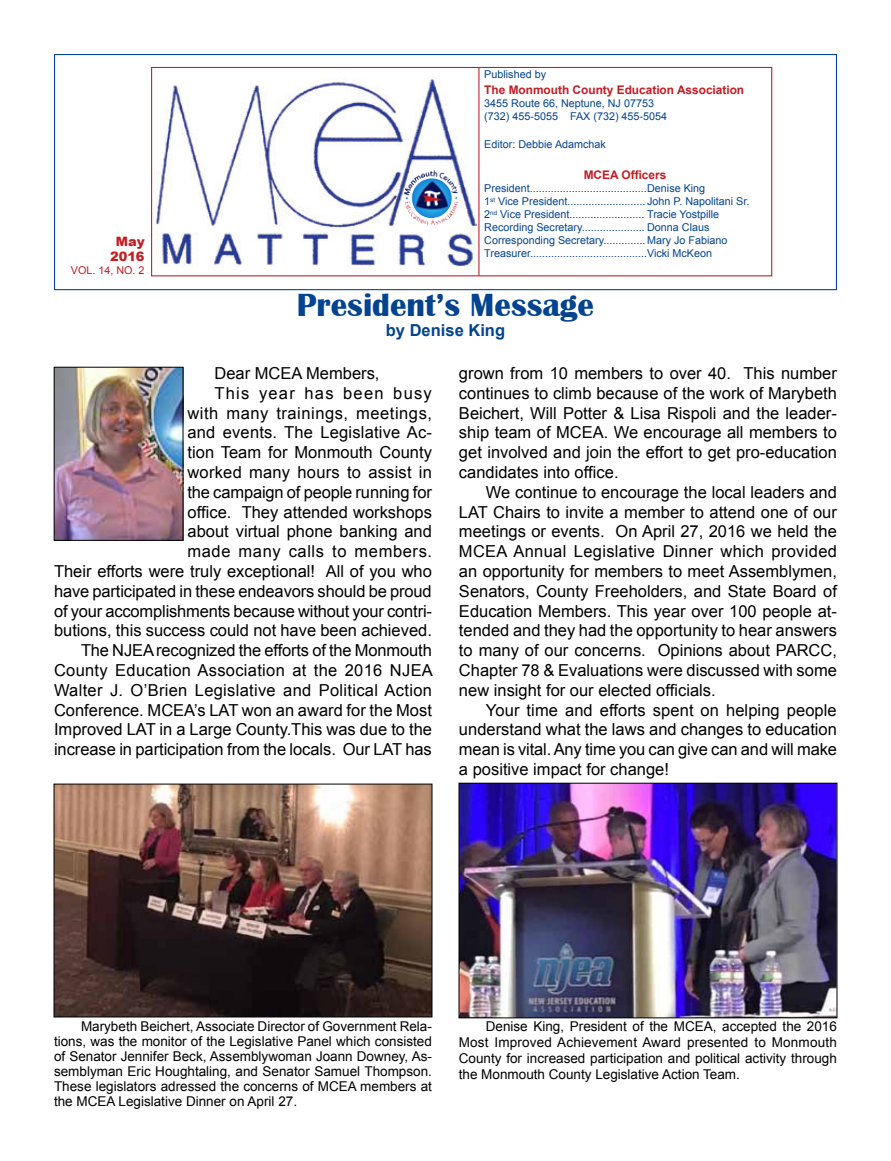
<style>
.page{position:relative;width:891px;height:1161px;background:#fff}
.page>*{position:absolute;margin:0;border:0;box-sizing:border-box;transform-origin:0 0}
.t1{font:700 33px "Britannic";color:#03438f}
.t2{font:16.5px/19.8px "Arial";color:#000;text-align:justify}
.t3{font:16.5px "Arial";letter-spacing:.02em;color:#000}
.t4{font:16.5px "Arial";letter-spacing:.035em;color:#000}
.t5{font:16.5px "Arial";letter-spacing:.075em;color:#000}
.t6{font:700 16.5px "Arial";color:#03438f}
.t7{font:13.5px/15px "Arial";color:#000;text-align:justify}
.t8{font:900 12.9px/15.6px "Arial";color:#c31c22;text-align:center}
.t9{font:700 11.85px "Arial";color:#c31c22}
.t10{font:10.8px/12.9px "Arial";color:#03438f}
.t11{font:10.8px "Arial";color:#c31c22}
</style>
<div class="page">
<div style="left:54px;top:54px;width:783px;height:236px;border:1px solid #03438f"></div>
<div style="left:151px;top:67px;width:621px;height:209px;border:1px solid #c31c22"></div>
<hr style="left:478px;top:67px;width:1px;height:209px;background:#c31c22">
<img style="left:155px;top:77px;width:321px;height:189px">
<img style="left:56px;top:369px;width:125px;height:170px">
<div style="left:54px;top:367px;width:129px;height:174px;border:1px solid #000"></div>
<img style="left:403px;top:170px;width:54px;height:48px">
<img style="left:461px;top:785px;width:374px;height:231px">
<div style="left:459px;top:783px;width:378px;height:235px;border:1px solid #000"></div>
<img style="left:56px;top:786px;width:374px;height:229px">
<div style="left:54px;top:784px;width:378px;height:233px;border:1px solid #000"></div>
<p class="t8" style="left:110px;top:234px;width:36px">May<br>2016</p>
<p class="t11" style="left:71px;top:266px;width:75px">VOL. 14, NO. 2</p>
<p class="t10" style="left:484px;top:69px;width:63px">Published by</p>
<p class="t9" style="left:484px;top:85px;width:261px">The Monmouth County Education Association</p>
<p class="t10" style="left:484px;top:98px;width:184px">3455 Route 66, Neptune, NJ 07753 (732) 455-5055 FAX (732) 455-5054</p>
<p class="t10" style="left:484px;top:139px;width:123px">Editor: Debbie Adamchak</p>
<p class="t9" style="left:584px;top:167px;width:84px">MCEA Officers</p>
<p class="t10" style="left:484px;top:183px;width:267px">President....................................... Denise King<br>1<sup>st</sup> Vice President.......................... John P. Napolitani Sr.<br>2<sup>nd</sup> Vice President......................... Tracie Yostpille Recording Secretary..................... Donna Claus Corresponding Secretary.............. Mary Jo Fabiano Treasurer.......................................Vicki McKeon</p>
<h1 class="t1" style="left:297px;top:294px;width:299px">President’s Message</h1>
<p class="t6" style="left:386px;top:324px;width:121px">by Denise King</p>
<p class="t2" style="left:215px;top:365px;width:167px">Dear MCEA Members,</p>
<p class="t5" style="left:215px;top:387px;width:219px">This year has been busy</p>
<p class="t4" style="left:188px;top:407px;width:246px">with many trainings, meetings,</p>
<p class="t2" style="left:188px;top:424px;width:246px">and events. The Legislative Ac-</p>
<p class="t2" style="left:188px;top:444px;width:246px">tion Team for Monmouth County</p>
<p class="t2" style="left:188px;top:464px;width:246px">worked many hours to assist in</p>
<p class="t2" style="left:188px;top:484px;width:246px">the campaign of people running for</p>
<p class="t2" style="left:188px;top:502px;width:246px">office. They attended workshops</p>
<p class="t2" style="left:188px;top:523px;width:246px">about virtual phone banking and</p>
<p class="t4" style="left:188px;top:545px;width:246px">made many calls to members.</p>
<p class="t2" style="left:54px;top:563px;width:379px">Their efforts were truly exceptional! All of you who</p>
<p class="t2" style="left:54px;top:583px;width:379px">have participated in these endeavors should be proud</p>
<p class="t2" style="left:54px;top:603px;width:379px">of your accomplishments because without your contri-</p>
<p class="t2" style="left:54px;top:622px;width:379px">butions, this success could not have been achieved.</p>
<p class="t2" style="left:81px;top:642px;width:352px">The NJEA recognized the efforts of the Monmouth</p>
<p class="t3" style="left:54px;top:664px;width:380px">County Education Association at the 2016 NJEA</p>
<p class="t3" style="left:54px;top:684px;width:379px">Walter J. O’Brien Legislative and Political Action</p>
<p class="t2" style="left:54px;top:702px;width:379px">Conference. MCEA’s LAT won an award for the Most</p>
<p class="t2" style="left:54px;top:721px;width:380px">Improved LAT in a Large County.This was due to the</p>
<p class="t2" style="left:54px;top:741px;width:379px">increase in participation from the locals. Our LAT has</p>
<p class="t2" style="left:459px;top:365px;width:379px">grown from 10 members to over 40. This number continues to climb because of the work of Marybeth Beichert, Will Potter &amp; Lisa Rispoli and the leader&shy;ship team of MCEA. We encourage all members to get involved and join the effort to get pro-education candidates into office.</p>
<p class="t2" style="left:459px;top:484px;width:380px;text-indent:27px">We continue to encourage the local leaders and LAT Chairs to invite a member to attend one of our meetings or events. On April 27, 2016 we held the MCEA Annual Legislative Dinner which provided an opportunity for members to meet Assemblymen, Senators, County Freeholders, and State Board of Education Members. This year over 100 people at&shy;tended and they had the opportunity to hear answers to many of our concerns. Opinions about PARCC, Chapter 78 &amp; Evaluations were discussed with some new insight for our elected officials.</p>
<p class="t2" style="left:459px;top:702px;width:380px;text-indent:27px">Your time and efforts spent on helping people understand what the laws and changes to education mean is vital. Any time you can give can and will make a positive impact for change!</p>
<p class="t7" style="left:54px;top:1020px;width:380px;text-indent:27px">Marybeth Beichert, Associate Director of Government Rela&shy;tions, was the monitor of the Legislative Panel which consisted of Senator Jennifer Beck, Assemblywoman Joann Downey, As&shy;semblyman Eric Houghtaling, and Senator Samuel Thompson.<br>These legislators adressed the concerns of MCEA members at the MCEA Legislative Dinner on April 27.</p>
<p class="t7" style="left:459px;top:1019px;width:380px;line-height:16.2px;text-indent:27px">Denise King, President of the MCEA, accepted the 2016<br>Most Improved Achievement Award presented to Monmouth County for increased participation and political activity through the Monmouth County Legislative Action Team.</p>
</div>
